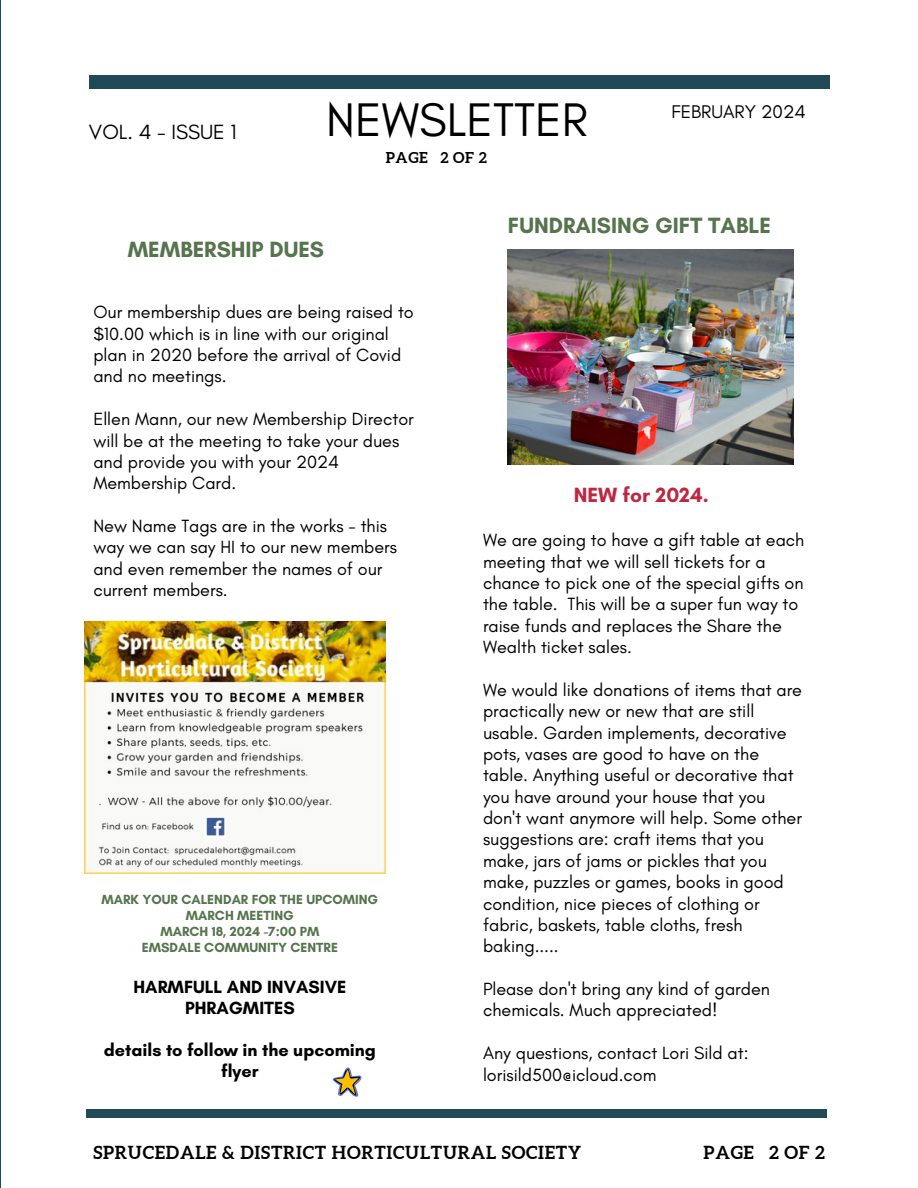
<style>
.page{position:relative;width:918px;height:1188px;background:#fff}
.page>*{position:absolute;margin:0;border:0;box-sizing:border-box;transform-origin:0 0}
.t1{font:48px "Glacial Indifference";color:#000}
.t2{font:700 22.5px "Glacial Indifference";color:#56744d}
.t3{font:21px "Glacial Indifference";color:#000}
.t4{font:700 21px "Glacial Indifference";color:#be2741}
.t5{font:18.75px "Glacial Indifference";color:#000}
.t6{font:18px/21.3px "Glacial Indifference";color:#000}
.t7{font:700 18px/21px "Glacial Indifference";color:#000;text-align:center}
.t8{font:700 18px "Aleo";letter-spacing:.04em;color:#000}
.t9{font:700 15px "Aleo";letter-spacing:.04em;color:#000}
.t10{font:700 13.5px/15.8px "Glacial Indifference";color:#56744d;text-align:center}
</style>
<div class="page">
<div style="left:89px;top:75px;width:740px;height:14px;background:#204a55"></div>
<div style="left:86px;top:1109px;width:740px;height:9px;background:#204a55"></div>
<img style="left:84px;top:621px;width:302px;height:252px">
<img style="left:508px;top:250px;width:286px;height:215px">
<svg style="left:332px;top:1068px;width:30px;height:29px"></svg>
<h6 class="t3" style="left:89px;top:119px;width:149px">VOL. 4 - ISSUE 1</h6>
<h2 class="t1" style="left:326px;top:91px;width:263px">NEWSLETTER</h2>
<h2 class="t9" style="left:386px;top:149px;width:103px">PAGE 2 OF 2</h2>
<p class="t5" style="left:671px;top:101px;width:136px">FEBRUARY 2024</p>
<p class="t2" style="left:508px;top:212px;width:265px">FUNDRAISING GIFT TABLE</p>
<h4 class="t2" style="left:128px;top:236px;width:198px">MEMBERSHIP DUES</h4>
<p class="t6" style="left:93px;top:301px;width:322px">Our membership dues are being raised to $10.00 which is in line with our original plan in 2020 before the arrival of Covid and no meetings.</p>
<p class="t6" style="left:93px;top:408px;width:322px">Ellen Mann, our new Membership Director will be at the meeting to take your dues and provide you with your 2024<br>Membership Card.</p>
<p class="t6" style="left:93px;top:515px;width:305px">New Name Tags are in the works - this way we can say HI to our new members and even remember the names of our current members.</p>
<p class="t10" style="left:102px;top:892px;width:278px">MARK YOUR CALENDAR FOR THE UPCOMING<br>MARCH MEETING</p>
<p class="t10" style="left:160px;top:923px;width:161px">MARCH 18, 2024 -7:00 PM</p>
<h5 class="t10" style="left:142px;top:939px;width:198px">EMSDALE COMMUNITY CENTRE</h5>
<p class="t7" style="left:133px;top:976px;width:214px">HARMFULL AND INVASIVE<br>PHRAGMITES</p>
<p class="t7" style="left:104px;top:1039px;width:274px">details to follow in the upcoming flyer</p>
<p class="t4" style="left:574px;top:482px;width:136px">NEW for 2024.</p>
<p class="t6" style="left:483px;top:529px;width:323px">We are going to have a gift table at each meeting that we will sell tickets for a</p>
<p class="t6" style="left:483px;top:572px;width:322px">chance to pick one of the special gifts on the table. This will be a super fun way to raise funds and replaces the Share the Wealth ticket sales.</p>
<p class="t6" style="left:483px;top:679px;width:321px">We would like donations of items that are practically new or new that are still</p>
<p class="t6" style="left:483px;top:722px;width:320px">usable. Garden implements, decorative pots, vases are good to have on the table. Anything useful or decorative that you have around your house that you don't want anymore will help. Some other suggestions are: craft items that you make, jars of jams or pickles that you make, puzzles or games, books in good condition, nice pieces of clothing or fabric, baskets, table cloths, fresh baking.....</p>
<p class="t6" style="left:483px;top:978px;width:289px">Please don't bring any kind of garden chemicals. Much appreciated!</p>
<p class="t6" style="left:483px;top:1042px;width:267px">Any questions, contact Lori Sild at:</p>
<p class="t6" style="left:483px;top:1064px;width:175px">lorisild500@icloud.com</p>
<p class="t8" style="left:93px;top:1142px;width:489px">SPRUCEDALE &amp; DISTRICT HORTICULTURAL SOCIETY</p>
<p class="t8" style="left:704px;top:1142px;width:123px">PAGE 2 OF 2</p>
</div>
